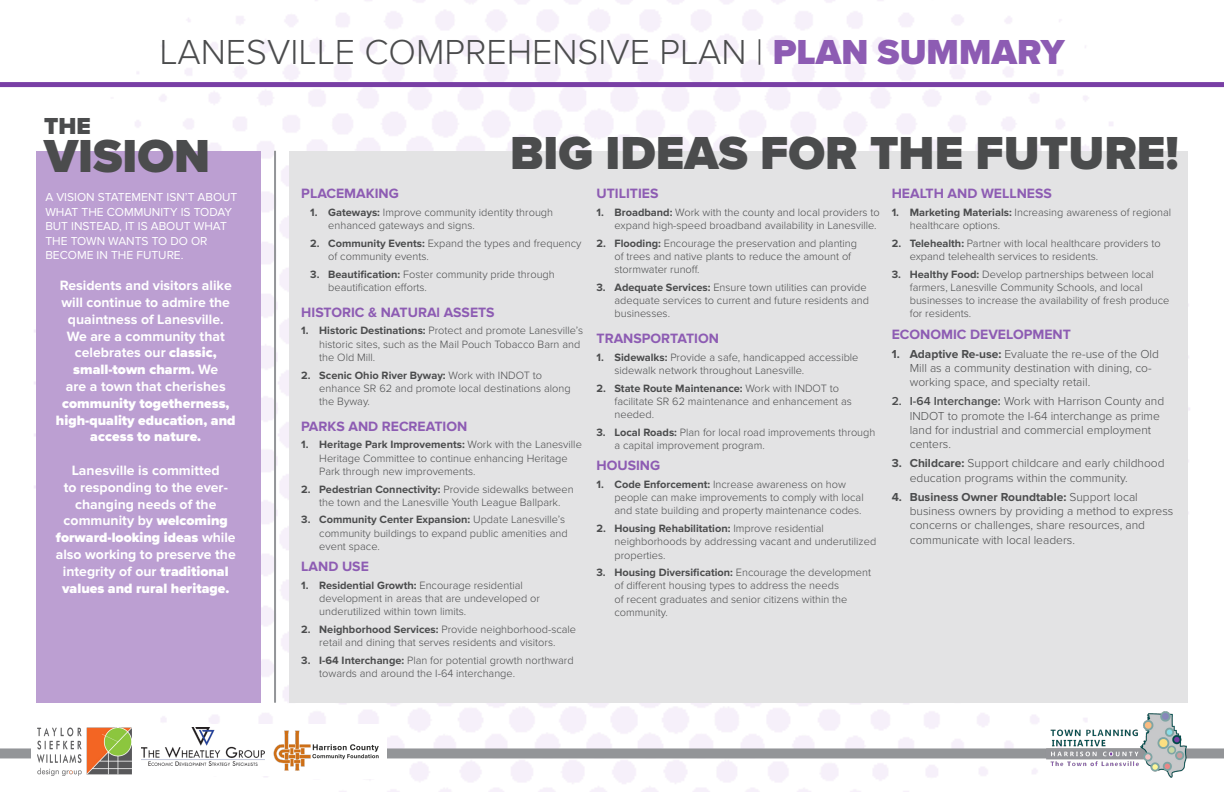
<style>
.page{position:relative;width:1224px;height:792px;background:#fff}
.page>*{position:absolute;margin:0;border:0;box-sizing:border-box;transform-origin:0 0}
.t1{font:900 48px "Proxima Nova";color:#4b4c4d}
.t2{font:300 36px "Proxima Nova";color:#4b4c4d}
.t3{font:900 24px "Proxima Nova";color:#4b4c4d}
.t4{font:700 14px/16.8px "Proxima Nova";color:#fff;text-align:center}
.t5{font:700 14px "Proxima Nova";color:#8d5cb3}
.t6{font:300 12px/14.4px "Proxima Nova";color:#4b4c4d}
.t7{font:12px/14.4px "Proxima Nova";color:#fff}
.t8{font:300 11px/13.2px "Proxima Nova";color:#4b4c4d}
.s1{font-weight:900;color:#8d5cb3}
.s2{font-weight:900}
.s3{font-weight:700}
.s4{font-weight:600}
</style>
<div class="page">
<div style="left:36px;top:151px;width:225px;height:552px;background:#bc9fd2"></div>
<div style="left:0;top:82px;width:1224px;height:5px;background:#793fa5"></div>
<div style="left:0;top:748px;width:1224px;height:10px;background:#939598"></div>
<img style="left:1036px;top:711px;width:152px;height:67px">
<hr style="left:274px;top:151px;width:2px;height:552px;background:#939598">
<div style="left:289px;top:151px;width:899px;height:552px;background:#e3e3e4"></div>
<div style="left:31px;top:723px;width:109px;height:53px;background:#fff"></div>
<img style="left:37px;top:727px;width:95px;height:48px">
<div style="left:140px;top:724px;width:134px;height:52px;background:#fff"></div>
<img style="left:142px;top:727px;width:123px;height:38px">
<img style="left:273px;top:730px;width:113px;height:41px">
<p class="t2" style="left:159px;top:26px;width:907px">LANESVILLE COMPREHENSIVE PLAN | <span class="s1">PLAN SUMMARY</span></p>
<p class="t3" style="left:44px;top:108px;width:48px">THE</p>
<p class="t1" style="left:44px;top:120px;width:168px">VISION</p>
<p class="t1" style="left:510px;top:117px;width:670px">BIG IDEAS FOR THE FUTURE!</p>
<p class="t7" style="left:45px;top:190px;width:194px">A VISION STATEMENT ISN’T ABOUT<br>WHAT THE COMMUNITY IS TODAY<br>BUT INSTEAD, IT IS ABOUT WHAT<br>THE TOWN WANTS TO DO OR<br>BECOME IN THE FUTURE.</p>
<p class="t4" style="left:56px;top:278px;width:181px">Residents and visitors alike will continue to admire the quaintness of Lanesville.<br>We are a community that celebrates our <span class="s2">classic, small-town charm.</span> We<br>are a town that cherishes <span class="s2">community togetherness, high-quality education, and access to nature.</span></p>
<p class="t4" style="left:56px;top:462px;width:182px">Lanesville is committed<br>to responding to the ever&shy;changing needs of the community by <span class="s2">welcoming forward-looking ideas</span> while also working to preserve the integrity of our <span class="s2">traditional values and rural heritage.</span></p>
<p class="t5" style="left:301px;top:186px;width:99px">PLACEMAKING</p>
<p class="t8" style="left:328px;top:205px;width:226px;text-indent:-18px"><span class="s3">1. Gateways:</span> Improve community identity through enhanced gateways and signs.</p>
<p class="t8" style="left:328px;top:236px;width:255px;text-indent:-18px"><span class="s3">2. Community Events:</span> Expand the types and frequency of community events.</p>
<p class="t8" style="left:328px;top:267px;width:228px;text-indent:-18px"><span class="s3">3. Beautification:</span> Foster community pride through beautification efforts.</p>
<p class="t5" style="left:301px;top:304px;width:195px">HISTORIC &amp; NATURAl ASSETS</p>
<p class="t8" style="left:319px;top:324px;width:265px;text-indent:-18px"><span class="s3">1. Historic Destinations:</span> Protect and promote Lanesville’s historic sites, such as the Mail Pouch Tobacco Barn and the Old Mill.</p>
<p class="t8" style="left:319px;top:368px;width:253px;text-indent:-18px"><span class="s3">2. Scenic Ohio River Byway:</span> Work with INDOT to enhance SR 62 and promote local destinations along the Byway.</p>
<p class="t5" style="left:301px;top:418px;width:168px">PARKS AND RECREATION</p>
<p class="t8" style="left:319px;top:438px;width:264px;text-indent:-18px"><span class="s3">1. Heritage Park Improvements:</span> Work with the Lanesville<br>Heritage Committee to continue enhancing Heritage<br>Park through new improvements.</p>
<p class="t8" style="left:301px;top:482px;width:274px;text-align:center"><span class="s3">2. Pedestrian Connectivity:</span> Provide sidewalks between the town and the Lanesville Youth League Ballpark.</p>
<p class="t8" style="left:319px;top:513px;width:250px;text-indent:-18px"><span class="s3">3. Community Center Expansion:</span> Update Lanesville’s community buildings to expand public amenities and event space.</p>
<p class="t5" style="left:301px;top:558px;width:69px">LAND USE</p>
<p class="t8" style="left:319px;top:578px;width:222px;text-indent:-18px"><span class="s3">1. Residential Growth:</span> Encourage residential development in areas that are undeveloped or underutilized within town limits.</p>
<p class="t8" style="left:301px;top:622px;width:276px;text-align:center"><span class="s3">2. Neighborhood Services:</span> Provide neighborhood-scale retail and dining that serves residents and visitors.</p>
<p class="t8" style="left:319px;top:653px;width:256px;text-indent:-18px"><span class="s3">3. I-64 Interchange:</span> Plan for potential growth northward towards and around the I-64 interchange.</p>
<p class="t5" style="left:597px;top:186px;width:63px">UTILITIES</p>
<p class="t8" style="left:597px;top:205px;width:285px;text-align:right"><span class="s3">1. Broadband:</span> Work with the county and local providers to expand high-speed broadband availability in Lanesville.</p>
<p class="t8" style="left:615px;top:236px;width:244px;text-indent:-18px"><span class="s3">2. Flooding:</span> Encourage the preservation and planting of trees and native plants to reduce the amount of stormwater runoff.</p>
<p class="t8" style="left:615px;top:280px;width:256px;text-indent:-18px"><span class="s3">3. Adequate Services:</span> Ensure town utilities can provide adequate services to current and future residents and businesses.</p>
<p class="t5" style="left:597px;top:330px;width:124px">TRANSPORTATION</p>
<p class="t8" style="left:615px;top:350px;width:246px;text-indent:-18px"><span class="s3">1. Sidewalks:</span> Provide a safe, handicapped accessible sidewalk network throughout Lanesville.</p>
<p class="t8" style="left:615px;top:381px;width:239px;text-indent:-18px"><span class="s3">2. State Route Maintenance:</span> Work with INDOT to facilitate SR 62 maintenance and enhancement as needed.</p>
<p class="t8" style="left:615px;top:425px;width:262px;text-indent:-18px"><span class="s3">3. Local Roads:</span> Plan for local road improvements through a capital improvement program.</p>
<p class="t5" style="left:597px;top:458px;width:65px">HOUSING</p>
<p class="t8" style="left:615px;top:477px;width:251px;text-indent:-18px"><span class="s3">1. Code Enforcement:</span> Increase awareness on how people can make improvements to comply with local and state building and property maintenance codes.</p>
<p class="t8" style="left:615px;top:521px;width:263px;text-indent:-18px"><span class="s3">2. Housing Rehabilitation:</span> Improve residential neighborhoods by addressing vacant and underutilized properties.</p>
<p class="t8" style="left:615px;top:565px;width:258px;text-indent:-18px"><span class="s3">3. Housing Diversification:</span> Encourage the development of different housing types to address the needs<br>of recent graduates and senior citizens within the community.</p>
<p class="t5" style="left:892px;top:186px;width:162px">HEALTH AND WELLNESS</p>
<p class="t8" style="left:910px;top:205px;width:263px;text-indent:-18px"><span class="s3">1. Marketing Materials:</span> Increasing awareness of regional healthcare options.</p>
<p class="t8" style="left:910px;top:236px;width:252px;text-indent:-18px"><span class="s3">2. Telehealth:</span> Partner with local healthcare providers to expand telehealth services to residents.</p>
<p class="t8" style="left:910px;top:267px;width:261px;text-indent:-18px"><span class="s3">3. Healthy Food:</span> Develop partnerships between local farmers, Lanesville Community Schools, and local businesses to increase the availability of fresh produce for residents.</p>
<p class="t5" style="left:892px;top:326px;width:181px">ECONOMIC DEVELOPMENT</p>
<p class="t6" style="left:910px;top:346px;width:251px;text-indent:-18px"><span class="s3">1. Adaptive Re-use:</span> Evaluate the re-use of the Old<br>Mill as a community destination with dining, co&shy;working space, and specialty retail.</p>
<p class="t6" style="left:910px;top:393px;width:256px;text-indent:-18px"><span class="s4">2. I-64 Interchange:</span> Work with Harrison County and INDOT to promote the I-64 interchange as prime land for industrial and commercial employment centers.</p>
<p class="t6" style="left:910px;top:456px;width:256px;text-indent:-18px"><span class="s3">3. Childcare:</span> Support childcare and early childhood education programs within the community.</p>
<p class="t6" style="left:910px;top:489px;width:265px;text-indent:-18px"><span class="s3">4. Business Owner Roundtable:</span> Support local business owners by providing a method to express concerns or challenges, share resources, and communicate with local leaders.</p>
</div>
